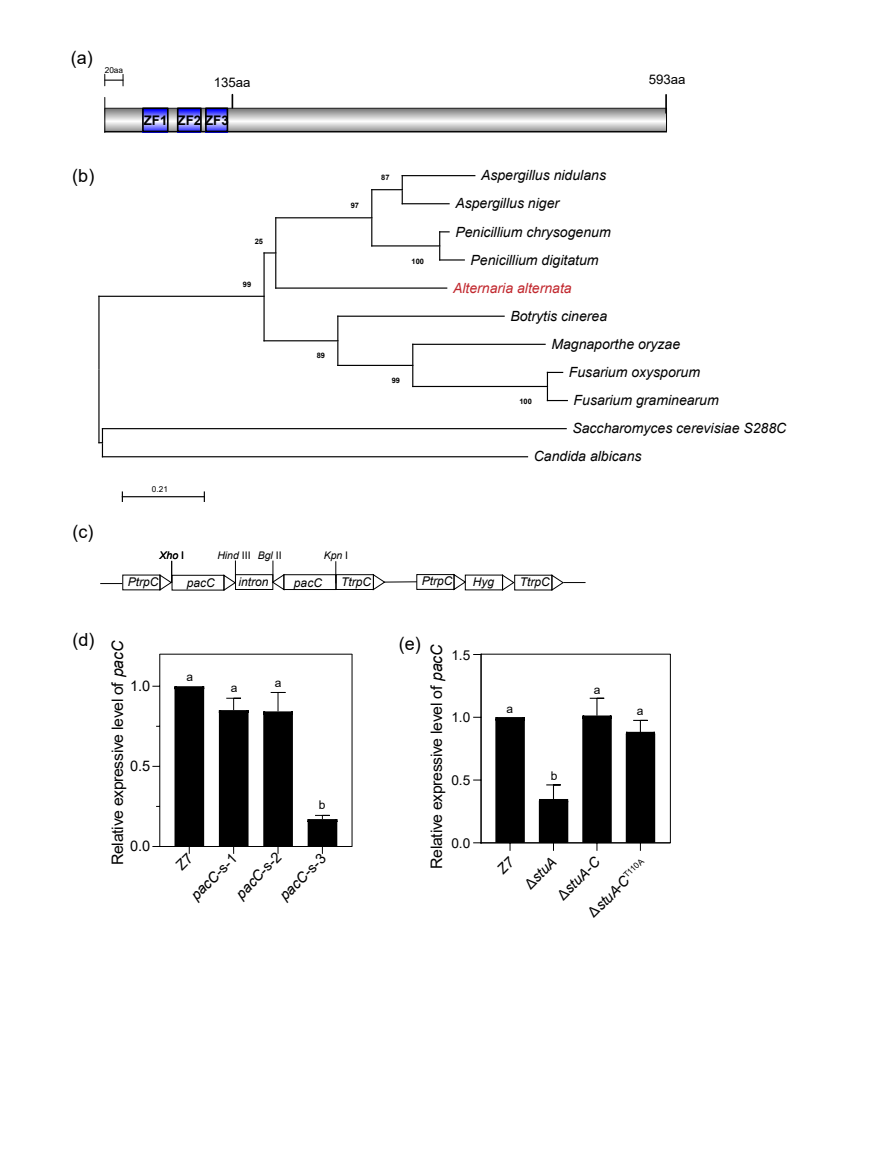
<style>
.page{position:relative;width:893px;height:1174px;background:#fff}
.page>*{position:absolute;margin:0;border:0;box-sizing:border-box;transform-origin:0 0}
.t1{font:18px "Arial";color:#000}
.t2{font:15.9px "Arial";letter-spacing:-.025em;color:#000}
.t3{font:italic 14.55px "Arial";color:#000}
.t4{font:14.55px "Arial";color:#000}
.t5{font:italic 14.25px "Arial";color:#000}
.t6{font:italic 14.1px "Arial";color:#000}
.t7{font:italic 14.1px "Arial";color:#c1272d}
.t8{font:13.65px "Arial";color:#000}
.t9{font:13.2px "Arial";color:#000}
.t10{font:700 13.2px "Arial";color:#000}
.t11{font:italic 12px "Arial";color:#000}
.t12{font:12px "Arial";color:#000}
.t13{font:italic 10.5px "Arial";color:#000}
.t14{font:8.25px "Arial";color:#000}
.t15{font:700 7.5px "Arial";color:#000}
.s1{font-style:normal}
.s2{font-style:italic}
</style>
<div class="page">
<hr style="left:402px;top:175px;width:73px;height:1px;background:#000">
<svg style="left:402px;top:176px;width:1px;height:27px"></svg>
<hr style="left:402px;top:203px;width:47px;height:1px;background:#000">
<hr style="left:372px;top:189px;width:30px;height:1px;background:#000">
<svg style="left:439px;top:231px;width:25px;height:29px"></svg>
<svg style="left:371px;top:190px;width:1px;height:56px"></svg>
<hr style="left:372px;top:245px;width:68px;height:1px;background:#000">
<hr style="left:275px;top:218px;width:1px;height:35px;background:#000">
<hr style="left:276px;top:217px;width:96px;height:1px;background:#000">
<hr style="left:275px;top:254px;width:1px;height:34px;background:#000">
<hr style="left:276px;top:287px;width:171px;height:2px;background:#000">
<hr style="left:263px;top:253px;width:2px;height:43px;background:#000">
<svg style="left:264px;top:252px;width:12px;height:1px"></svg>
<hr style="left:338px;top:315px;width:166px;height:2px;background:#000">
<hr style="left:413px;top:344px;width:132px;height:1px;background:#000">
<svg style="left:547px;top:372px;width:20px;height:29px"></svg>
<svg style="left:412px;top:344px;width:1px;height:42px"></svg>
<hr style="left:413px;top:386px;width:134px;height:1px;background:#000">
<svg style="left:337px;top:316px;width:1px;height:49px"></svg>
<hr style="left:338px;top:365px;width:75px;height:1px;background:#000">
<hr style="left:263px;top:297px;width:2px;height:44px;background:#000">
<hr style="left:264px;top:340px;width:74px;height:1px;background:#000">
<hr style="left:98px;top:296px;width:2px;height:73px;background:#000">
<hr style="left:99px;top:296px;width:165px;height:1px;background:#000">
<hr style="left:102px;top:428px;width:464px;height:1px;background:#000">
<hr style="left:102px;top:456px;width:425px;height:1px;background:#000">
<hr style="left:98px;top:370px;width:2px;height:73px;background:#000">
<svg style="left:99px;top:428px;width:4px;height:29px"></svg>
<hr style="left:122px;top:496px;width:82px;height:1px;background:#000">
<svg style="left:105px;top:109px;width:560px;height:22px;background:#c1c1c1"></svg>
<hr style="left:105px;top:108px;width:561px;height:1px;background:#000">
<hr style="left:105px;top:131px;width:561px;height:1px;background:#000">
<svg style="left:145px;top:110px;width:21px;height:19px"></svg>
<div style="left:142px;top:107px;width:27px;height:25px;border:2px solid #000"></div>
<svg style="left:180px;top:110px;width:19px;height:19px"></svg>
<div style="left:177px;top:107px;width:25px;height:25px;border:2px solid #000"></div>
<svg style="left:208px;top:110px;width:17px;height:19px"></svg>
<div style="left:205px;top:107px;width:23px;height:25px;border:2px solid #000"></div>
<svg style="left:104px;top:97px;width:1px;height:35px"></svg>
<svg style="left:232px;top:95px;width:1px;height:13px"></svg>
<svg style="left:665px;top:95px;width:2px;height:36px"></svg>
<svg style="left:100px;top:583px;width:22px;height:1px"></svg>
<div style="left:172px;top:575px;width:52px;height:15px;border:1px solid #000"></div>
<svg style="left:159px;top:561px;width:13px;height:30px"></svg>
<svg style="left:223px;top:560px;width:13px;height:31px"></svg>
<div style="left:235px;top:574px;width:38px;height:15px;border:1px solid #000"></div>
<div style="left:284px;top:574px;width:52px;height:16px;border:1px solid #000"></div>
<svg style="left:272px;top:560px;width:12px;height:30px"></svg>
<svg style="left:335px;top:561px;width:1px;height:22px"></svg>
<div style="left:336px;top:574px;width:38px;height:15px;border:1px solid #000"></div>
<svg style="left:373px;top:574px;width:12px;height:16px"></svg>
<hr style="left:384px;top:581px;width:33px;height:1px;background:#000">
<div style="left:417px;top:574px;width:37px;height:15px;border:1px solid #000"></div>
<svg style="left:453px;top:574px;width:13px;height:16px"></svg>
<svg style="left:502px;top:574px;width:12px;height:17px"></svg>
<svg style="left:551px;top:574px;width:35px;height:17px"></svg>
<hr style="left:160px;top:654px;width:192px;height:1px;background:#000">
<hr style="left:352px;top:654px;width:1px;height:192px;background:#000">
<hr style="left:160px;top:846px;width:192px;height:1px;background:#000">
<hr style="left:160px;top:654px;width:1px;height:192px;background:#000">
<svg style="left:218px;top:697px;width:31px;height:157px;background:#282828"></svg>
<svg style="left:263px;top:691px;width:30px;height:163px"></svg>
<svg style="left:307px;top:814px;width:31px;height:40px"></svg>
<svg style="left:104px;top:74px;width:20px;height:12px"></svg>
<hr style="left:481px;top:653px;width:1px;height:190px;background:#000">
<svg style="left:536px;top:784px;width:35px;height:67px"></svg>
<svg style="left:579px;top:697px;width:36px;height:154px"></svg>
<svg style="left:623px;top:719px;width:35px;height:132px"></svg>
<div style="left:481px;top:654px;width:190px;height:189px;border:1px solid #000"></div>
<svg style="left:174px;top:686px;width:31px;height:168px;background:#151515"></svg>
<svg style="left:492px;top:717px;width:36px;height:134px"></svg>
<p class="t1" style="left:71px;top:45px;width:23px">(a)</p>
<p class="t14" style="left:105px;top:64px;width:20px">20aa</p>
<p class="t9" style="left:214px;top:73px;width:38px">135aa</p>
<p class="t9" style="left:649px;top:70px;width:38px">593aa</p>
<p class="t10" style="left:144px;top:111px;width:86px">ZF1 ZF2 ZF3</p>
<p class="t1" style="left:72px;top:164px;width:23px">(b)</p>
<p class="t1" style="left:72px;top:519px;width:22px">(c)</p>
<p class="t1" style="left:72px;top:627px;width:23px">(d)</p>
<p class="t14" style="left:152px;top:483px;width:17px">0.21</p>
<p class="t15" style="left:255px;top:236px;width:10px">25</p>
<p class="t15" style="left:243px;top:279px;width:10px">99</p>
<p class="t15" style="left:351px;top:200px;width:10px">97</p>
<p class="t15" style="left:381px;top:172px;width:10px">87</p>
<p class="t15" style="left:412px;top:255px;width:14px">100</p>
<p class="t15" style="left:317px;top:350px;width:10px">89</p>
<p class="t15" style="left:392px;top:375px;width:10px">99</p>
<p class="t6" style="left:481px;top:166px;width:126px">Aspergillus nidulans</p>
<p class="t6" style="left:455px;top:194px;width:105px">Aspergillus niger</p>
<p class="t6" style="left:455px;top:222px;width:157px">Penicillium chrysogenum</p>
<p class="t6" style="left:471px;top:250px;width:130px">Penicillium digitatum</p>
<p class="t7" style="left:453px;top:279px;width:120px">Alternaria alternata</p>
<p class="t6" style="left:510px;top:307px;width:98px">Botrytis cinerea</p>
<p class="t6" style="left:551px;top:335px;width:130px">Magnaporthe oryzae</p>
<p class="t6" style="left:569px;top:363px;width:133px">Fusarium oxysporum</p>
<p class="t6" style="left:574px;top:391px;width:147px">Fusarium graminearum</p>
<p class="t6" style="left:572px;top:419px;width:215px">Saccharomyces cerevisiae S288C</p>
<p class="t6" style="left:534px;top:447px;width:109px">Candida albicans</p>
<p class="t15" style="left:519px;top:396px;width:14px">100</p>
<p class="t13" style="left:217px;top:548px;width:35px">Hind <span class="s1">III</span></p>
<p class="t11" style="left:239px;top:574px;width:32px">intron</p>
<p class="t11" style="left:294px;top:575px;width:30px">pacC</p>
<p class="t13" style="left:258px;top:548px;width:25px">Bgl <span class="s1">II</span></p>
<p class="t13" style="left:324px;top:549px;width:26px">Kpn <span class="s1">I</span></p>
<p class="t11" style="left:341px;top:573px;width:31px">TtrpC</p>
<p class="t11" style="left:422px;top:573px;width:32px">PtrpC</p>
<p class="t11" style="left:473px;top:574px;width:23px">Hyg</p>
<p class="t11" style="left:520px;top:574px;width:31px">TtrpC</p>
<p class="t13" style="left:160px;top:548px;width:26px">Xho <span class="s1">I</span></p>
<p class="t11" style="left:128px;top:574px;width:32px">PtrpC</p>
<p class="t11" style="left:187px;top:575px;width:30px">pacC</p>
<p class="t2" style="left:106px;top:865px;width:226px;rotate:-90deg">Relative expressive level of <span class="s2">pacC</span></p>
<p class="t4" style="left:130px;top:676px;width:22px">1.0</p>
<p class="t4" style="left:130px;top:756px;width:22px">0.5</p>
<p class="t4" style="left:130px;top:836px;width:22px">0.0</p>
<p class="t12" style="left:187px;top:669px;width:8px">a</p>
<p class="t12" style="left:231px;top:679px;width:8px">a</p>
<p class="t12" style="left:275px;top:674px;width:8px">a</p>
<p class="t12" style="left:319px;top:797px;width:8px">b</p>
<p class="t3" style="left:186px;top:890px;width:60px;rotate:-45deg">pacC<span class="s1">-s-1</span></p>
<p class="t3" style="left:232px;top:889px;width:60px;rotate:-45deg">pacC<span class="s1">-s-2</span></p>
<p class="t3" style="left:275px;top:890px;width:60px;rotate:-45deg">pacC<span class="s1">-s-3</span></p>
<p class="t1" style="left:399px;top:631px;width:23px">(e)</p>
<p class="t2" style="left:426px;top:868px;width:226px;rotate:-90deg">Relative expressive level of <span class="s2">pacC</span></p>
<p class="t8" style="left:451px;top:645px;width:20px">1.5</p>
<p class="t8" style="left:451px;top:708px;width:20px">1.0</p>
<p class="t8" style="left:451px;top:771px;width:20px">0.5</p>
<p class="t8" style="left:451px;top:833px;width:20px">0.0</p>
<p class="t12" style="left:506px;top:700px;width:8px">a</p>
<p class="t12" style="left:551px;top:767px;width:8px">b</p>
<p class="t12" style="left:594px;top:681px;width:8px">a</p>
<p class="t12" style="left:637px;top:703px;width:8px">a</p>
<p class="t5" style="left:521px;top:880px;width:40px;rotate:-45deg"><span class="s1">Δ</span>stuA</p>
<p class="t5" style="left:553px;top:890px;width:55px;rotate:-45deg"><span class="s1">Δ</span>stuA-C</p>
<p class="t5" style="left:584px;top:908px;width:77px;rotate:-45deg"><span class="s1">Δ</span>stuA-C<sup>T110A</sup></p>
</div>
